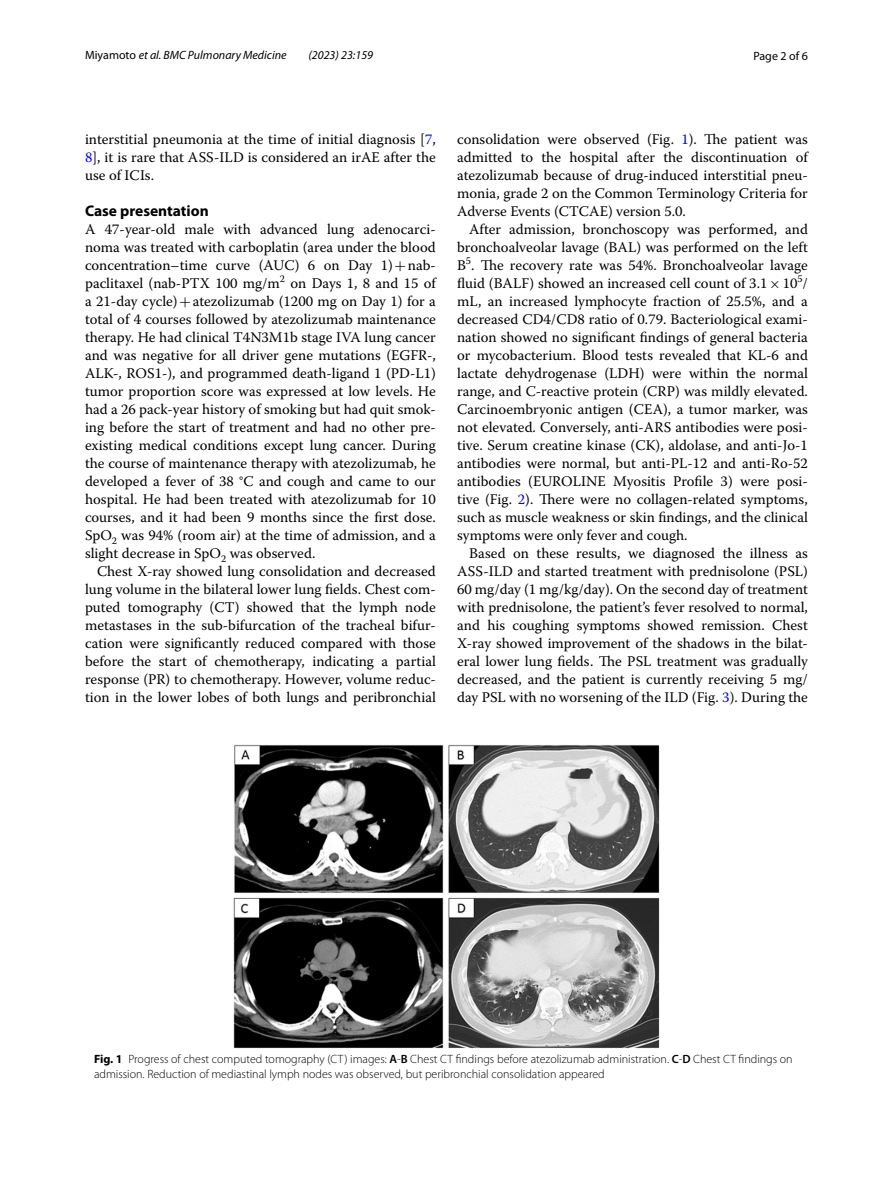
<style>
.page{position:relative;width:893px;height:1187px;background:#fff}
.page>*{position:absolute;margin:0;border:0;box-sizing:border-box;transform-origin:0 0}
.t1{font:700 15.45px "Myriad Pro";color:#000}
.t2{font:14.7px/18px "Warnock Pro";color:#000;text-align:justify}
.t3{font:300 12px/15px "Myriad Pro";color:#000}
.t4{font:italic 12px "Myriad Pro";color:#000}
.t5{font:12px "Myriad Pro";color:#000}
.s1{font-style:normal}
.s2{color:#00f}
.s3{font-family:"MTSY"}
.s4{font-weight:700}
.s5{font-weight:600}
</style>
<div class="page">
<img style="left:234px;top:744px;width:425px;height:303px">
<p class="t4" style="left:85px;top:48px;width:203px"><span class="s1">Miyamoto</span> et al. BMC Pulmonary Medicine</p>
<p class="t4" style="left:308px;top:48px;width:66px">(2023) 23:159</p>
<p class="t5" style="left:753px;top:48px;width:56px">Page 2 of 6</p>
<p class="t2" style="left:85px;top:130px;width:352px">interstitial pneumonia at the time of initial diagnosis [<span class="s2">7</span>, <span class="s2">8</span>], it is rare that ASS-ILD is considered an irAE after the use of ICIs.</p>
<p class="t1" style="left:85px;top:200px;width:125px">Case presentation</p>
<p class="t2" style="left:85px;top:220px;width:352px">A 47-year-old male with advanced lung adenocarci&shy;noma was treated with carboplatin (area under the blood concentration–time curve (AUC) 6 on Day 1)<span class="s3">+</span>nab&shy;paclitaxel (nab-PTX 100 mg/m<sup>2</sup> on Days 1, 8 and 15 of a 21-day cycle)<span class="s3">+</span>atezolizumab (1200 mg on Day 1) for a total of 4 courses followed by atezolizumab maintenance therapy. He had clinical T4N3M1b stage IVA lung cancer and was negative for all driver gene mutations (EGFR-, ALK-, ROS1-), and programmed death-ligand 1 (PD-L1) tumor proportion score was expressed at low levels. He had a 26 pack-year history of smoking but had quit smok&shy;ing before the start of treatment and had no other pre&shy;existing medical conditions except lung cancer. During the course of maintenance therapy with atezolizumab, he developed a fever of 38 °C and cough and came to our hospital. He had been treated with atezolizumab for 10 courses, and it had been 9 months since the first dose.<br>SpO<sub>2</sub> was 94% (room air) at the time of admission, and a slight decrease in SpO<sub>2</sub> was observed.</p>
<p class="t2" style="left:85px;top:562px;width:352px;text-indent:12px">Chest X-ray showed lung consolidation and decreased lung volume in the bilateral lower lung fields. Chest com&shy;puted tomography (CT) showed that the lymph node metastases in the sub-bifurcation of the tracheal bifur&shy;cation were significantly reduced compared with those before the start of chemotherapy, indicating a partial response (PR) to chemotherapy. However, volume reduc&shy;tion in the lower lobes of both lungs and peribronchial</p>
<p class="t2" style="left:457px;top:130px;width:352px">consolidation were observed (Fig. <span class="s2">1</span>). The patient was admitted to the hospital after the discontinuation of atezolizumab because of drug-induced interstitial pneu&shy;monia, grade 2 on the Common Terminology Criteria for Adverse Events (CTCAE) version 5.0.</p>
<p class="t2" style="left:457px;top:220px;width:352px;text-indent:12px">After admission, bronchoscopy was performed, and bronchoalveolar lavage (BAL) was performed on the left B<sup>5</sup>. The recovery rate was 54%. Bronchoalveolar lavage fluid (BALF) showed an increased cell count of 3.1<span class="s3">×</span> -10<sup>5</sup>/ mL, an increased lymphocyte fraction of 25.5%, and a decreased CD4/CD8 ratio of 0.79. Bacteriological exami&shy;nation showed no significant findings of general bacteria or mycobacterium. Blood tests revealed that KL-6 and lactate dehydrogenase (LDH) were within the normal range, and C-reactive protein (CRP) was mildly elevated.<br>Carcinoembryonic antigen (CEA), a tumor marker, was not elevated. Conversely, anti-ARS antibodies were posi&shy;tive. Serum creatine kinase (CK), aldolase, and anti-Jo-1 antibodies were normal, but anti-PL-12 and anti-Ro-52 antibodies (EUROLINE Myositis Profile 3) were posi&shy;tive (Fig. <span class="s2">2</span>). There were no collagen-related symptoms, such as muscle weakness or skin findings, and the clinical symptoms were only fever and cough.</p>
<p class="t2" style="left:457px;top:544px;width:352px;text-indent:12px">Based on these results, we diagnosed the illness as ASS-ILD and started treatment with prednisolone (PSL)<br>60 mg/day (1 mg/kg/day). On the second day of treatment with prednisolone, the patient’s fever resolved to normal, and his coughing symptoms showed remission. Chest X-ray showed improvement of the shadows in the bilat&shy;eral lower lung fields. The PSL treatment was gradually decreased, and the patient is currently receiving 5 mg/ day PSL with no worsening of the ILD (Fig. <span class="s2">3</span>). During the</p>
<p class="t3" style="left:94px;top:1051px;width:700px"><span class="s4">Fig. 1</span> Progress of chest computed tomography (CT) images: <span class="s5">A</span>-<span class="s5">B</span> Chest CT findings before atezolizumab administration. <span class="s5">C</span>-<span class="s5">D</span> Chest CT findings on admission. Reduction of mediastinal lymph nodes was observed, but peribronchial consolidation appeared</p>
</div>
